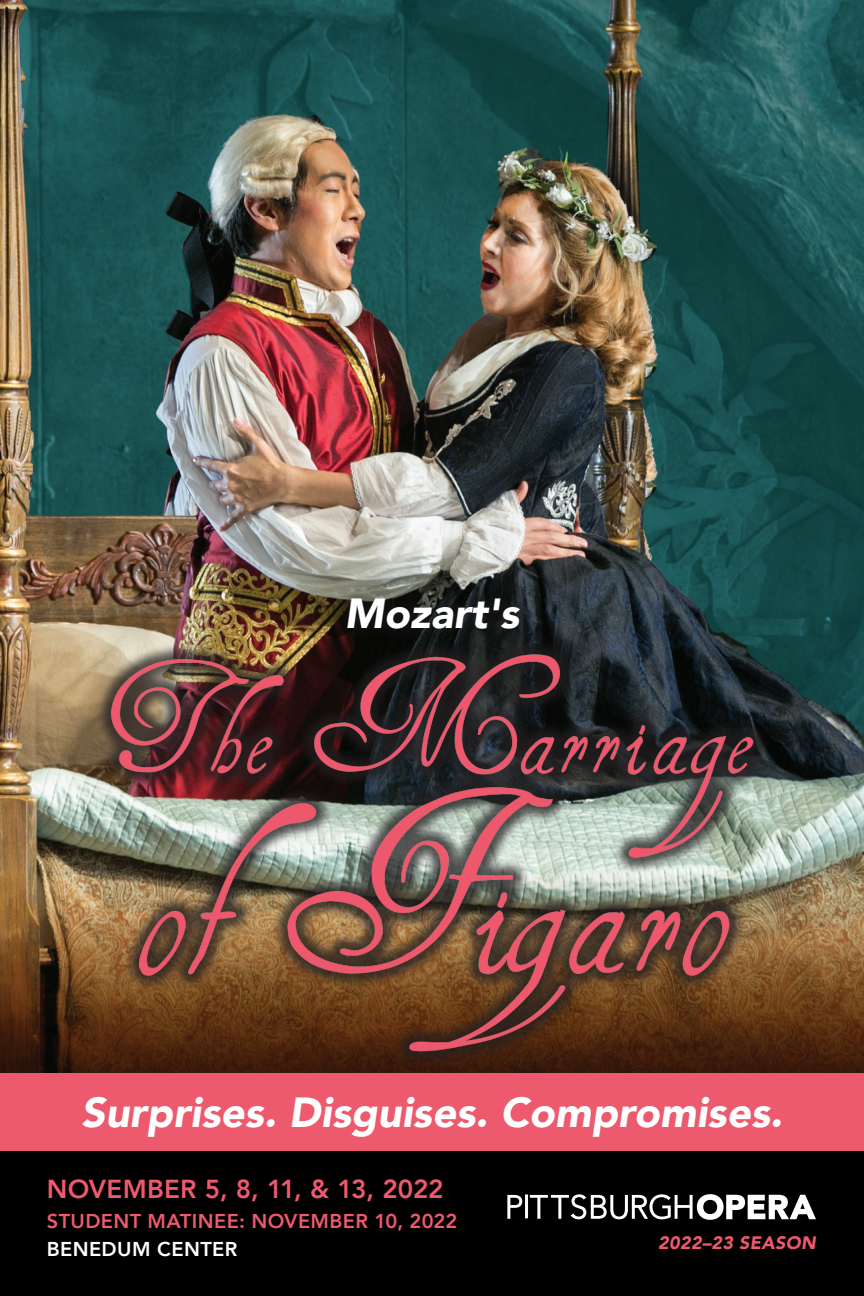
<style>
.page{position:relative;width:864px;height:1296px;background:#fff}
.page>*{position:absolute;margin:0;border:0;box-sizing:border-box;transform-origin:0 0}
.SECTION_HEADING_LAYO{font:italic 900 42px "Avenir";color:#fff}
.DATES{font:800 26px "Avenir";letter-spacing:.005em;color:#ed596d}
.DATES-2{font:800 20px/28px "Avenir";letter-spacing:.02em;color:#ed596d}
.DATES-3{font:italic 900 18px "Avenir";letter-spacing:.02em;color:#ed596d}
.s1{color:#fff}
</style>
<div class="page">
<img style="left:0;top:0;width:864px;height:1074px">
<div style="left:0;top:1151px;width:864px;height:145px;background:#000"></div>
<svg style="left:507px;top:1194px;width:309px;height:26px"></svg>
<div style="left:0;top:1074px;width:864px;height:77px;background:#ed596d"></div>
<div style="left:95px;top:638px;width:675px;height:430px;background:#231f20;opacity:.75"></div>
<img style="left:77px;top:648px;width:716px;height:417px">
<div style="left:335px;top:587px;width:197px;height:54px;background:#231f20;opacity:.75"></div>
<p class="SECTION_HEADING_LAYO" style="left:345px;top:579px;width:176px">Mozart's</p>
<p class="SECTION_HEADING_LAYO" style="left:81px;top:1078px;width:703px">Surprises. Disguises. Compromises.</p>
<p class="DATES" style="left:47px;top:1169px;width:398px">NOVEMBER 5, 8, 11, &amp; 13, 2022</p>
<p class="DATES-2" style="left:47px;top:1207px;width:412px">STUDENT MATINEE: NOVEMBER 10, 2022<br><span class="s1">BENEDUM CENTER</span></p>
<p class="DATES-3" style="left:658px;top:1228px;width:159px">2022–23 SEASON</p>
</div>
